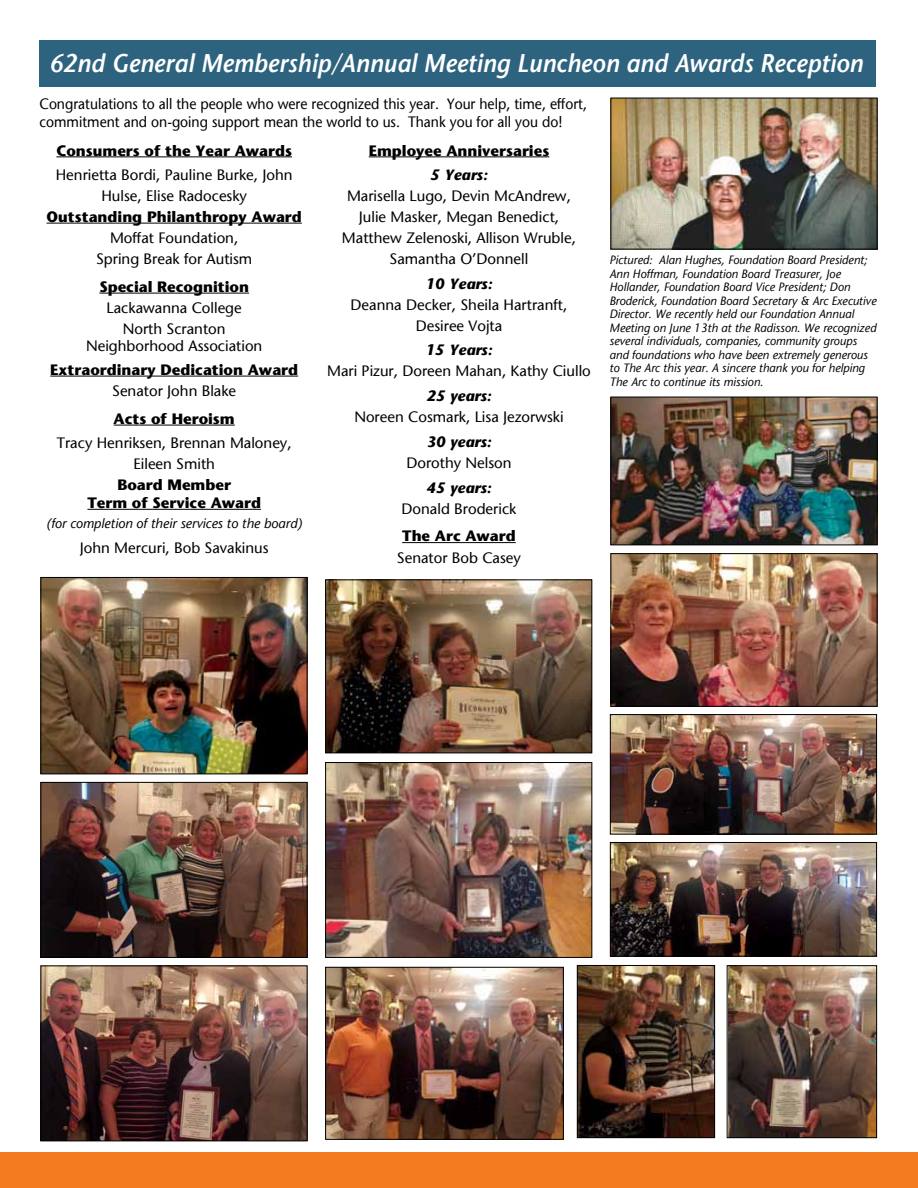
<style>
.page{position:relative;width:918px;height:1188px;background:#fff}
.page>*{position:absolute;margin:0;border:0;box-sizing:border-box;transform-origin:0 0}
.t1{font:italic 600 25.5px "Stone Sans Std";color:#fff;scale:.95 1}
.t2{font:15px/21px "Stone Sans";color:#000;text-align:center}
.t3{font:700 15px/18px "Stone Sans";color:#000;text-align:center}
.t4{font:15px/18px "Stone Sans";color:#000;scale:.93 1}
.t5{font:italic 700 15px "Stone Sans";color:#000}
.t6{font:italic 13.5px "Stone Sans";color:#000}
.t7{font:italic 12px/13.5px "Stone Sans";color:#000}
</style>
<div class="page">
<div style="left:39px;top:40px;width:837px;height:47px;background:#2d637f"></div>
<div style="left:0;top:1153px;width:918px;height:35px;background:#f47b20"></div>
<hr style="left:56px;top:156px;width:236px;height:1px;background:#000">
<hr style="left:47px;top:223px;width:255px;height:1px;background:#000">
<hr style="left:99px;top:293px;width:150px;height:1px;background:#000">
<hr style="left:50px;top:376px;width:248px;height:1px;background:#000">
<hr style="left:114px;top:425px;width:121px;height:1px;background:#000">
<hr style="left:87px;top:509px;width:174px;height:1px;background:#000">
<hr style="left:369px;top:156px;width:180px;height:1px;background:#000">
<hr style="left:402px;top:542px;width:114px;height:1px;background:#000">
<img style="left:327px;top:581px;width:263px;height:170px">
<div style="left:325px;top:579px;width:267px;height:174px;border:1px solid #000"></div>
<img style="left:42px;top:579px;width:264px;height:193px">
<div style="left:40px;top:577px;width:268px;height:197px;border:1px solid #000"></div>
<img style="left:612px;top:399px;width:264px;height:144px">
<div style="left:610px;top:397px;width:268px;height:148px;border:1px solid #000"></div>
<img style="left:612px;top:555px;width:264px;height:150px">
<div style="left:610px;top:553px;width:268px;height:154px;border:1px solid #000"></div>
<img style="left:42px;top:784px;width:264px;height:172px">
<div style="left:40px;top:782px;width:268px;height:176px;border:1px solid #000"></div>
<img style="left:327px;top:969px;width:235px;height:169px">
<div style="left:325px;top:967px;width:239px;height:173px;border:1px solid #000"></div>
<img style="left:42px;top:967px;width:264px;height:172px">
<div style="left:40px;top:965px;width:268px;height:176px;border:1px solid #000"></div>
<img style="left:612px;top:716px;width:263px;height:116px">
<div style="left:610px;top:714px;width:267px;height:120px;border:1px solid #000"></div>
<img style="left:327px;top:764px;width:263px;height:192px">
<div style="left:325px;top:762px;width:267px;height:196px;border:1px solid #000"></div>
<img style="left:579px;top:967px;width:134px;height:169px">
<div style="left:577px;top:965px;width:138px;height:173px;border:1px solid #000"></div>
<img style="left:729px;top:967px;width:146px;height:169px">
<div style="left:727px;top:965px;width:150px;height:173px;border:1px solid #000"></div>
<img style="left:612px;top:100px;width:264px;height:147px">
<div style="left:610px;top:98px;width:268px;height:151px;border:1px solid #000"></div>
<img style="left:612px;top:844px;width:263px;height:111px">
<div style="left:610px;top:842px;width:267px;height:115px;border:1px solid #000"></div>
<h1 class="t1" style="left:49px;top:48px;width:858px">62nd General Membership/Annual Meeting Luncheon and Awards Reception</h1>
<p class="t4" style="left:39px;top:94px;width:590px">Congratulations to all the people who were recognized this year. Your help, time, effort, commitment and on-going support mean the world to us. Thank you for all you do!</p>
<p class="t3" style="left:56px;top:142px;width:237px">Consumers of the Year Awards</p>
<p class="t2" style="left:56px;top:164px;width:238px">Henrietta Bordi, Pauline Burke, John<br>Hulse, Elise Radocesky</p>
<p class="t3" style="left:47px;top:208px;width:257px">Outstanding Philanthropy Award</p>
<p class="t2" style="left:96px;top:228px;width:158px">Moffat Foundation,<br>Spring Break for Autism</p>
<p class="t3" style="left:99px;top:278px;width:151px">Special Recognition</p>
<p class="t2" style="left:107px;top:298px;width:137px">Lackawanna College<br>North Scranton</p>
<p class="t2" style="left:86px;top:335px;width:178px">Neighborhood Association</p>
<p class="t3" style="left:50px;top:361px;width:249px">Extraordinary Dedication Award</p>
<p class="t2" style="left:112px;top:380px;width:125px">Senator John Blake</p>
<p class="t3" style="left:114px;top:410px;width:123px">Acts of Heroism</p>
<p class="t2" style="left:57px;top:432px;width:236px">Tracy Henriksen, Brennan Maloney,<br>Eileen Smith</p>
<p class="t3" style="left:87px;top:476px;width:175px">Board Member<br>Term of Service Award</p>
<p class="t6" style="left:46px;top:516px;width:257px">(for completion of their services to the board)</p>
<p class="t2" style="left:80px;top:537px;width:190px">John Mercuri, Bob Savakinus</p>
<p class="t3" style="left:369px;top:142px;width:182px">Employee Anniversaries</p>
<p class="t5" style="left:430px;top:166px;width:59px">5 Years:</p>
<p class="t2" style="left:342px;top:185px;width:236px">Marisella Lugo, Devin McAndrew,<br>Julie Masker, Megan Benedict,<br>Matthew Zelenoski, Allison Wruble,<br>Samantha O’Donnell</p>
<p class="t5" style="left:426px;top:275px;width:68px">10 Years:</p>
<p class="t2" style="left:351px;top:294px;width:218px">Deanna Decker, Sheila Hartranft,<br>Desiree Vojta</p>
<p class="t5" style="left:426px;top:341px;width:68px">15 Years:</p>
<p class="t2" style="left:327px;top:361px;width:265px">Mari Pizur, Doreen Mahan, Kathy Ciullo</p>
<p class="t5" style="left:426px;top:387px;width:67px">25 years:</p>
<p class="t2" style="left:354px;top:407px;width:211px">Noreen Cosmark, Lisa Jezorwski</p>
<p class="t5" style="left:426px;top:433px;width:67px">30 years:</p>
<p class="t2" style="left:406px;top:452px;width:107px">Dorothy Nelson</p>
<p class="t5" style="left:426px;top:479px;width:67px">45 years:</p>
<p class="t2" style="left:402px;top:498px;width:116px">Donald Broderick</p>
<p class="t3" style="left:402px;top:527px;width:115px">The Arc Award</p>
<p class="t2" style="left:397px;top:547px;width:126px">Senator Bob Casey</p>
<p class="t7" style="left:609px;top:253px;width:268px">Pictured: Alan Hughes, Foundation Board President; Ann Hoffman, Foundation Board Treasurer, Joe Hollander, Foundation Board Vice President; Don Broderick, Foundation Board Secretary &amp; Arc Executive Director. We recently held our Foundation Annual Meeting on June 13th at the Radisson. We recognized several individuals, companies, community groups and foundations who have been extremely generous to The Arc this year. A sincere thank you for helping The Arc to continue its mission.</p>
</div>
